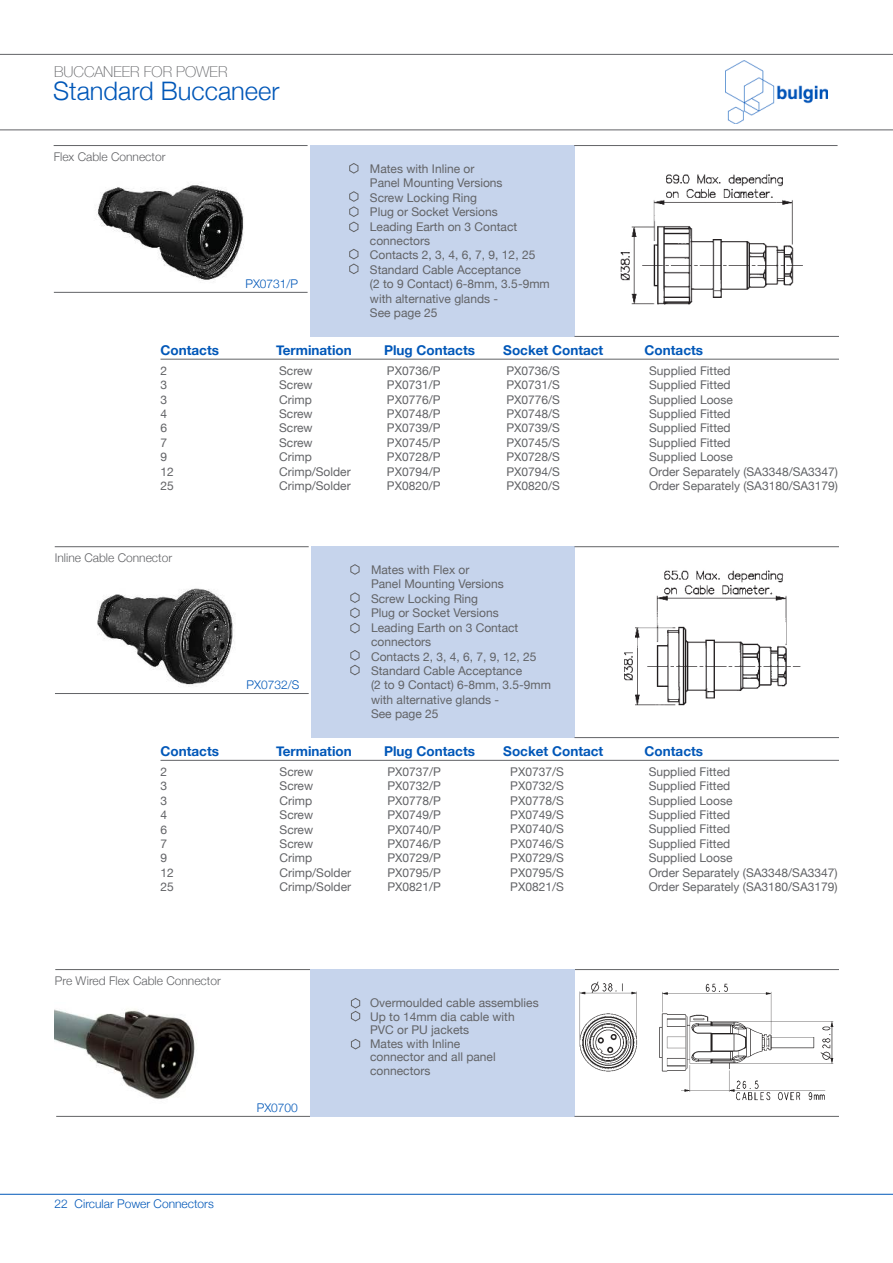
<style>
.page{position:relative;width:893px;height:1263px;background:#fff}
.page>*{position:absolute;margin:0;border:0;box-sizing:border-box;transform-origin:0 0}
.t1{font:300 25.5px "Helvetica Neue";color:#0057b8}
.t2{font:100 15px "Helvetica Neue";color:#626366}
.t3{font:700 13.5px "Helvetica Neue";color:#0057b8}
.t4{font:12px/14.4px "Helvetica Neue";color:#626366}
.t5{font:300 12px "Helvetica Neue";color:#626366}
.t6{font:300 12px "Helvetica Neue";color:#0057b8}
</style>
<div class="page">
<img style="left:726px;top:61px;width:101px;height:63px">
<hr style="left:0;top:54px;width:893px;height:1px;background:#626366">
<hr style="left:0;top:129px;width:893px;height:1px;background:#626366">
<hr style="left:0;top:1194px;width:893px;height:1px;background:#0057b8">
<img style="left:620px;top:174px;width:183px;height:131px">
<img style="left:576px;top:981px;width:260px;height:135px">
<img style="left:97px;top:588px;width:137px;height:99px">
<img style="left:97px;top:183px;width:147px;height:98px">
<div style="left:310px;top:145px;width:264px;height:192px;background:#c6d4ec"></div>
<hr style="left:574px;top:145px;width:263px;height:1px;background:#626366">
<hr style="left:54px;top:292px;width:254px;height:1px;background:#626366">
<hr style="left:574px;top:336px;width:265px;height:1px;background:#626366">
<hr style="left:54px;top:145px;width:254px;height:1px;background:#626366">
<hr style="left:161px;top:359px;width:678px;height:1px;background:#626366">
<svg style="left:349px;top:163px;width:10px;height:11px"></svg>
<svg style="left:349px;top:191px;width:10px;height:42px"></svg>
<svg style="left:349px;top:248px;width:10px;height:26px"></svg>
<div style="left:311px;top:546px;width:263px;height:192px;background:#c6d4ec"></div>
<hr style="left:574px;top:546px;width:265px;height:1px;background:#626366">
<hr style="left:55px;top:693px;width:254px;height:1px;background:#626366">
<hr style="left:574px;top:737px;width:265px;height:1px;background:#626366">
<hr style="left:55px;top:546px;width:254px;height:1px;background:#626366">
<hr style="left:161px;top:760px;width:678px;height:1px;background:#626366">
<svg style="left:350px;top:564px;width:10px;height:11px"></svg>
<svg style="left:350px;top:592px;width:10px;height:42px"></svg>
<svg style="left:350px;top:650px;width:10px;height:26px"></svg>
<hr style="left:574px;top:969px;width:265px;height:1px;background:#626366">
<div style="left:310px;top:969px;width:264px;height:148px;background:#c6d4ec"></div>
<hr style="left:56px;top:1116px;width:254px;height:1px;background:#626366">
<hr style="left:574px;top:1116px;width:265px;height:1px;background:#626366">
<hr style="left:55px;top:969px;width:255px;height:1px;background:#626366">
<svg style="left:351px;top:998px;width:10px;height:24px"></svg>
<svg style="left:351px;top:1039px;width:10px;height:11px"></svg>
<img style="left:624px;top:570px;width:177px;height:136px">
<img style="left:55px;top:1009px;width:142px;height:91px">
<p class="t2" style="left:54px;top:63px;width:175px">BUCCANEER FOR POWER</p>
<h1 class="t1" style="left:53px;top:82px;width:228px">Standard Buccaneer</h1>
<p class="t5" style="left:54px;top:152px;width:113px">Flex Cable Connector</p>
<p class="t6" style="left:245px;top:274px;width:54px">PX0731/P</p>
<p class="t4" style="left:370px;top:163px;width:181px">Mates with Inline or<br>Panel Mounting Versions<br>Screw Locking Ring<br>Plug or Socket Versions<br>Leading Earth on 3 Contact connectors<br>Contacts 2, 3, 4, 6, 7, 9, 12, 25<br>Standard Cable Acceptance<br>(2 to 9 Contact) 6-8mm, 3.5-9mm with alternative glands -<br>See page 25</p>
<p class="t3" style="left:161px;top:345px;width:60px">Contacts</p>
<p class="t3" style="left:276px;top:345px;width:77px">Termination</p>
<p class="t3" style="left:384px;top:345px;width:93px">Plug Contacts</p>
<p class="t3" style="left:503px;top:345px;width:102px">Socket Contact</p>
<p class="t3" style="left:645px;top:345px;width:60px">Contacts</p>
<p class="t4" style="left:161px;top:364px;width:15px">2<br>3<br>3<br>4<br>6<br>7<br>9<br>12<br>25</p>
<p class="t4" style="left:279px;top:364px;width:73px">Screw<br>Screw<br>Crimp<br>Screw<br>Screw<br>Screw<br>Crimp<br>Crimp/Solder<br>Crimp/Solder</p>
<p class="t4" style="left:387px;top:364px;width:55px;text-align:justify">PX0736/P PX0731/P PX0776/P PX0748/P PX0739/P PX0745/P PX0728/P PX0794/P PX0820/P</p>
<p class="t4" style="left:506px;top:364px;width:55px;text-align:justify">PX0736/S PX0731/S PX0776/S PX0748/S PX0739/S PX0745/S PX0728/S PX0794/S PX0820/S</p>
<p class="t4" style="left:649px;top:364px;width:190px">Supplied Fitted<br>Supplied Fitted<br>Supplied Loose<br>Supplied Fitted<br>Supplied Fitted<br>Supplied Fitted<br>Supplied Loose<br>Order Separately (SA3348/SA3347)<br>Order Separately (SA3180/SA3179)</p>
<p class="t5" style="left:55px;top:553px;width:119px">Inline Cable Connector</p>
<p class="t6" style="left:247px;top:675px;width:54px">PX0732/S</p>
<p class="t4" style="left:371px;top:564px;width:181px">Mates with Flex or<br>Panel Mounting Versions<br>Screw Locking Ring<br>Plug or Socket Versions<br>Leading Earth on 3 Contact connectors<br>Contacts 2, 3, 4, 6, 7, 9, 12, 25<br>Standard Cable Acceptance<br>(2 to 9 Contact) 6-8mm, 3.5-9mm with alternative glands -<br>See page 25</p>
<p class="t3" style="left:161px;top:746px;width:60px">Contacts</p>
<p class="t3" style="left:276px;top:746px;width:77px">Termination</p>
<p class="t3" style="left:384px;top:746px;width:93px">Plug Contacts</p>
<p class="t3" style="left:503px;top:746px;width:102px">Socket Contact</p>
<p class="t3" style="left:645px;top:746px;width:60px">Contacts</p>
<p class="t4" style="left:161px;top:766px;width:15px">2<br>3<br>3<br>4<br>6<br>7<br>9<br>12<br>25</p>
<p class="t4" style="left:387px;top:766px;width:55px;text-align:justify">PX0737/P PX0732/P PX0778/P PX0749/P PX0740/P PX0746/P PX0729/P PX0795/P PX0821/P</p>
<p class="t4" style="left:510px;top:765px;width:55px;text-align:justify">PX0737/S PX0732/S PX0778/S PX0749/S PX0740/S PX0746/S PX0729/S PX0795/S PX0821/S</p>
<p class="t4" style="left:649px;top:765px;width:190px">Supplied Fitted<br>Supplied Fitted<br>Supplied Loose<br>Supplied Fitted<br>Supplied Fitted<br>Supplied Fitted<br>Supplied Loose<br>Order Separately (SA3348/SA3347)<br>Order Separately (SA3180/SA3179)</p>
<p class="t4" style="left:280px;top:766px;width:73px">Screw<br>Screw<br>Crimp<br>Screw<br>Screw<br>Screw<br>Crimp<br>Crimp/Solder<br>Crimp/Solder</p>
<p class="t5" style="left:55px;top:976px;width:167px">Pre Wired Flex Cable Connector</p>
<p class="t6" style="left:55px;top:1199px;width:161px">22 Circular Power Connectors</p>
<p class="t6" style="left:257px;top:1098px;width:43px">PX0700</p>
<p class="t4" style="left:370px;top:997px;width:170px;line-height:13.5px">Overmoulded cable assemblies<br>Up to 14mm dia cable with<br>PVC or PU jackets<br>Mates with Inline<br>connector and all panel connectors</p>
</div>
